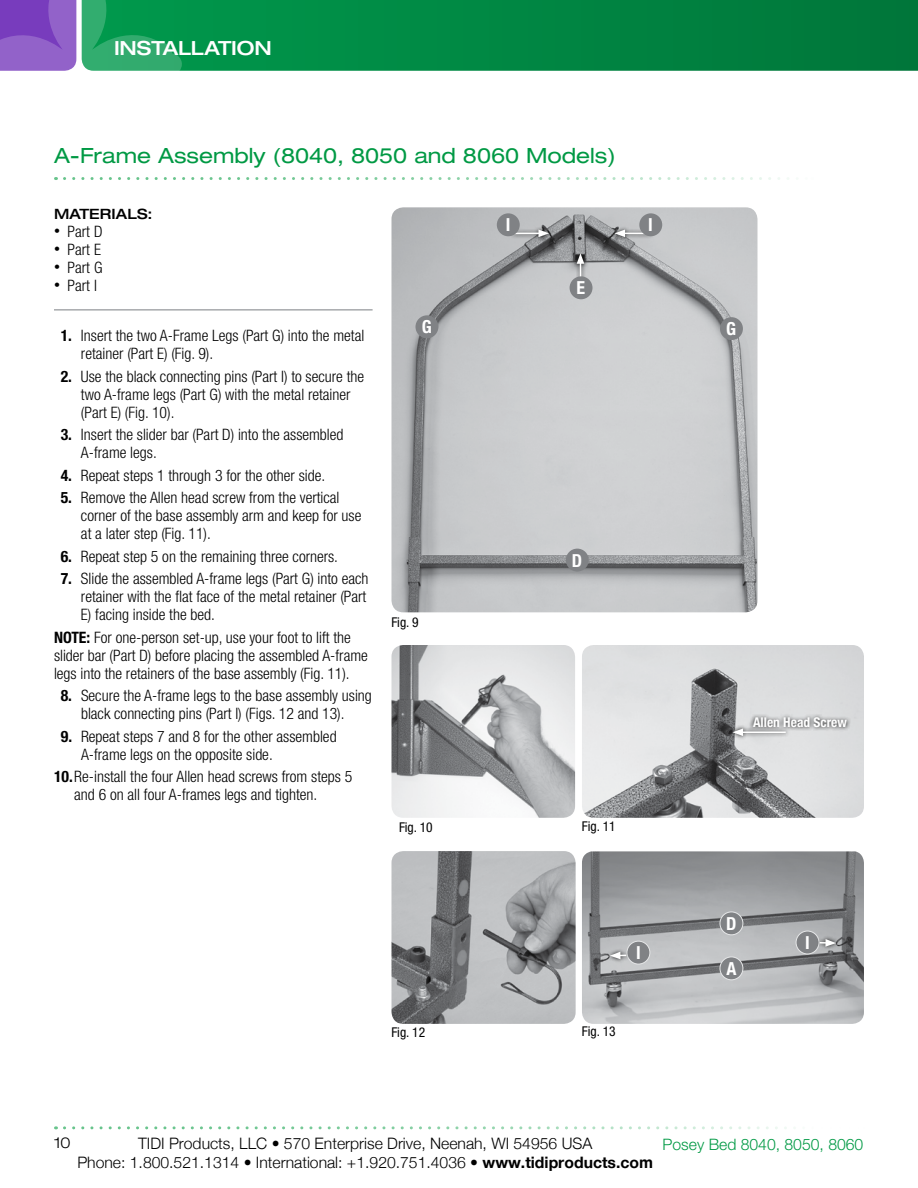
<style>
.page{position:relative;width:918px;height:1188px;background:#fff}
.page>*{position:absolute;margin:0;border:0;box-sizing:border-box;transform-origin:0 0}
.t1{font:expanded 21px "Helvetica Neue LT Std";color:#094}
.t2{font:500 expanded 19.5px "Helvetica Neue LT Std";letter-spacing:-.005em;color:#fff}
.t3{font:700 condensed 18px "Helvetica Neue LT Std";color:#fff}
.t4{font:300 condensed 15.75px/18px "Helvetica Neue LT Std";color:#000}
.t5{font:300 15.75px/19.4px "Helvetica Neue";color:#000;text-align:center}
.t6{font:300 15.75px "Helvetica Neue LT Std";color:#094}
.t7{font:300 expanded 15px "Helvetica Neue LT Std";color:#000}
.t8{font:500 expanded 14.25px "Helvetica Neue LT Std";letter-spacing:.005em;color:#000}
.t9{font:condensed 13.5px "Helvetica Neue LT Std";color:#000}
.t10{font:700 condensed 13.5px "Helvetica Neue LT Std";color:#fff}
.s1{font-weight:900;font-stretch:expanded;font-size:12px}
.s2{font-weight:700}
.s3{font-family:"Helvetica";font-weight:700}
</style>
<div class="page">
<svg style="left:64px;top:1126px;width:731px;height:3px"></svg>
<svg style="left:65px;top:177px;width:724px;height:3px"></svg>
<svg style="left:182px;top:0;width:736px;height:71px;background:#008542"></svg>
<svg style="left:0;top:0;width:182px;height:71px;background:#51858e"></svg>
<hr style="left:54px;top:309px;width:319px;height:2px;background:#a7a9ac">
<img style="left:392px;top:207px;width:366px;height:405px">
<img style="left:392px;top:645px;width:183px;height:173px">
<div style="left:720px;top:317px;width:23px;height:23px;background:#808285;border-radius:50%"></div>
<div style="left:415px;top:315px;width:23px;height:23px;background:#808285;border-radius:50%"></div>
<div style="left:566px;top:549px;width:23px;height:23px;background:#808285;border-radius:50%"></div>
<img style="left:392px;top:851px;width:184px;height:173px">
<img style="left:582px;top:851px;width:282px;height:173px">
<div style="left:720px;top:912px;width:23px;height:23px;background:#808285;border-radius:50%"></div>
<div style="left:720px;top:912px;width:23px;height:23px;border:1px solid #e6e7e8;border-radius:50%"></div>
<div style="left:720px;top:957px;width:23px;height:23px;background:#808285;border-radius:50%"></div>
<div style="left:720px;top:957px;width:23px;height:23px;border:1px solid #e6e7e8;border-radius:50%"></div>
<div style="left:627px;top:941px;width:23px;height:23px;background:#808285;border-radius:50%"></div>
<div style="left:627px;top:941px;width:23px;height:23px;border:1px solid #e6e7e8;border-radius:50%"></div>
<div style="left:796px;top:931px;width:23px;height:23px;background:#808285;border-radius:50%"></div>
<div style="left:796px;top:931px;width:23px;height:23px;border:1px solid #e6e7e8;border-radius:50%"></div>
<div style="left:606px;top:947px;width:25px;height:17px;background:#000;opacity:.85"></div>
<svg style="left:610px;top:952px;width:16px;height:7px"></svg>
<div style="left:815px;top:935px;width:25px;height:16px;background:#000;opacity:.85"></div>
<svg style="left:820px;top:939px;width:16px;height:8px"></svg>
<img style="left:582px;top:645px;width:282px;height:173px">
<div style="left:749px;top:713px;width:102px;height:18px;background:#000;opacity:.85"></div>
<div style="left:729px;top:724px;width:61px;height:16px;background:#000;opacity:.85"></div>
<hr style="left:741px;top:732px;width:45px;height:1px;background:#fff">
<svg style="left:733px;top:728px;width:10px;height:8px"></svg>
<div style="left:611px;top:225px;width:44px;height:16px;background:#000;opacity:.85"></div>
<svg style="left:615px;top:230px;width:36px;height:7px"></svg>
<div style="left:509px;top:225px;width:44px;height:16px;background:#000;opacity:.85"></div>
<svg style="left:513px;top:230px;width:36px;height:7px"></svg>
<div style="left:572px;top:250px;width:17px;height:44px;background:#000;opacity:.85"></div>
<svg style="left:577px;top:253px;width:7px;height:24px"></svg>
<div style="left:639px;top:213px;width:23px;height:23px;background:#808285;border-radius:50%"></div>
<div style="left:497px;top:213px;width:23px;height:23px;background:#808285;border-radius:50%"></div>
<div style="left:570px;top:276px;width:23px;height:23px;background:#808285;border-radius:50%"></div>
<p class="t2" style="left:114px;top:36px;width:159px">INSTALLATION</p>
<h1 class="t1" style="left:54px;top:143px;width:563px">A-Frame Assembly (8040, 8050 and 8060 Models)</h1>
<p class="t8" style="left:54px;top:205px;width:100px">MATERIALS:</p>
<p class="t4" style="left:54px;top:222px;width:50px"><span class="s1">•</span> Part D</p>
<p class="t4" style="left:54px;top:240px;width:49px"><span class="s1">•</span> Part E</p>
<p class="t4" style="left:54px;top:258px;width:50px"><span class="s1">•</span> Part G</p>
<p class="t4" style="left:54px;top:276px;width:44px"><span class="s1">•</span> Part I</p>
<p class="t4" style="left:81px;top:326px;width:285px;text-indent:-20px"><span class="s2">1.</span> Insert the two A-Frame Legs (Part G) into the metal retainer (Part E) (Fig. 9).</p>
<p class="t4" style="left:81px;top:367px;width:285px;text-indent:-20px"><span class="s2">2.</span> Use the black connecting pins (Part I) to secure the two A-frame legs (Part G) with the metal retainer (Part E) (Fig. 10).</p>
<p class="t4" style="left:81px;top:425px;width:264px;text-indent:-20px"><span class="s2">3.</span> Insert the slider bar (Part D) into the assembled<br>A-frame legs.</p>
<p class="t4" style="left:61px;top:466px;width:263px"><span class="s2">4.</span> Repeat steps 1 through 3 for the other side.</p>
<p class="t4" style="left:81px;top:488px;width:282px;text-indent:-20px"><span class="s2">5.</span> Remove the Allen head screw from the vertical corner of the base assembly arm and keep for use at a later step (Fig. 11).</p>
<p class="t4" style="left:61px;top:547px;width:276px"><span class="s2">6.</span> Repeat step 5 on the remaining three corners.</p>
<p class="t4" style="left:81px;top:569px;width:289px;text-indent:-20px"><span class="s2">7.</span> Slide the assembled A-frame legs (Part G) into each retainer with the flat face of the metal retainer (Part<br>E) facing inside the bed.</p>
<p class="t4" style="left:54px;top:628px;width:315px"><span class="s2">NOTE:</span> For one-person set-up, use your foot to lift the slider bar (Part D) before placing the assembled A-frame legs into the retainers of the base assembly (Fig. 11).</p>
<p class="t4" style="left:81px;top:687px;width:292px;text-indent:-20px"><span class="s2">8.</span> Secure the A-frame legs to the base assembly using black connecting pins (Part I) (Figs. 12 and 13).</p>
<p class="t4" style="left:81px;top:727px;width:257px;text-indent:-20px"><span class="s2">9.</span> Repeat steps 7 and 8 for the other assembled<br>A-frame legs on the opposite side.</p>
<p class="t4" style="left:74px;top:768px;width:280px;text-indent:-20px"><span class="s2">10.</span> Re-install the four Allen head screws from steps 5 and 6 on all four A-frames legs and tighten.</p>
<p class="t3" style="left:506px;top:214px;width:6px">I</p>
<p class="t3" style="left:648px;top:214px;width:6px">I</p>
<p class="t3" style="left:577px;top:277px;width:10px">E</p>
<p class="t3" style="left:422px;top:316px;width:12px">G</p>
<p class="t3" style="left:726px;top:318px;width:12px">G</p>
<p class="t9" style="left:392px;top:614px;width:29px">Fig. 9</p>
<p class="t9" style="left:399px;top:819px;width:35px">Fig. 10</p>
<p class="t3" style="left:572px;top:549px;width:12px">D</p>
<p class="t9" style="left:582px;top:818px;width:35px">Fig. 11</p>
<p class="t10" style="left:753px;top:714px;width:95px">Allen Head Screw</p>
<p class="t9" style="left:392px;top:1025px;width:35px">Fig. 12</p>
<p class="t3" style="left:636px;top:942px;width:6px">I</p>
<p class="t9" style="left:582px;top:1024px;width:35px">Fig. 13</p>
<p class="t3" style="left:726px;top:913px;width:12px">D</p>
<p class="t3" style="left:726px;top:958px;width:12px">A</p>
<p class="t3" style="left:805px;top:932px;width:6px">I</p>
<p class="t5" style="left:77px;top:1132px;width:577px">TIDI Products, LLC • 570 Enterprise Drive, Neenah, WI 54956 USA<br>Phone: 1.800.521.1314 • International: +1.920.751.4036 • <span class="s2">www.tidiproducts.co</span><span class="s3">m</span></p>
<p class="t7" style="left:54px;top:1134px;width:18px">10</p>
<p class="t6" style="left:663px;top:1135px;width:202px">Posey Bed 8040, 8050, 8060</p>
</div>
